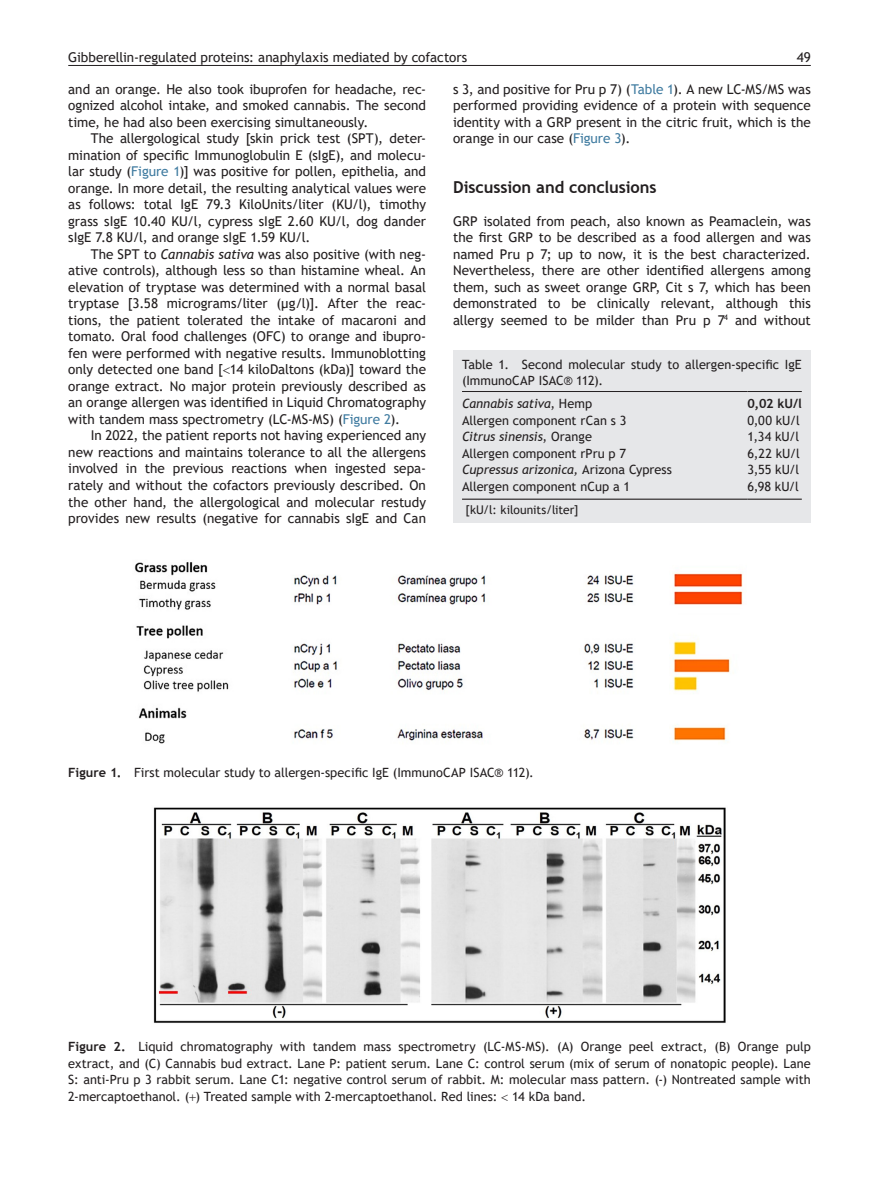
<style>
.page{position:relative;width:893px;height:1191px;background:#fff}
.page>*{position:absolute;margin:0;border:0;box-sizing:border-box;transform-origin:0 0}
.heading1{font:700 16.5px "Trebuchet MS";letter-spacing:-.005em;color:#231f20}
.para{font:13.5px/16.5px "Trebuchet MS";color:#231f20;text-align:justify}
.para_last{font:13.5px/16.5px "Trebuchet MS";color:#231f20;text-align:justify}
.para_first{font:13.5px/16.5px "Trebuchet MS";color:#231f20;text-align:justify}
.float_figure_figure{font:12.75px/16.5px "Trebuchet MS";color:#231f20;text-align:justify}
.table_body{font:12.75px "Trebuchet MS";color:#231f20}
.table_body-2{font:italic 12.75px "Trebuchet MS";letter-spacing:-.005em;color:#231f20}
.table_title{font:12.75px/16.5px "Trebuchet MS";color:#231f20}
.table_body-3{font:700 12.75px "Trebuchet MS";color:#231f20}
.table_footnote{font:12px "Trebuchet MS";letter-spacing:-.005em;color:#231f20}
.s1{color:#3f7ba0}
.s2{font-style:italic}
.s3{font-style:normal}
.s4{font-weight:700}
</style>
<div class="page">
<hr style="left:68px;top:65px;width:743px;height:1px;background:#231f20">
<div style="left:453px;top:350px;width:358px;height:173px;background:#e6e7e9"></div>
<hr style="left:462px;top:391px;width:285px;height:1px;background:#231f20">
<hr style="left:747px;top:391px;width:55px;height:1px;background:#231f20">
<hr style="left:462px;top:498px;width:285px;height:2px;background:#231f20">
<hr style="left:747px;top:498px;width:55px;height:2px;background:#231f20">
<img style="left:134px;top:562px;width:609px;height:182px">
<img style="left:153px;top:807px;width:573px;height:216px">
<p class="para" style="left:68px;top:48px;width:401px">Gibberellin-regulated proteins: anaphylaxis mediated by cofactors</p>
<p class="para" style="left:797px;top:48px;width:16px">49</p>
<p class="para_last" style="left:453px;top:81px;width:359px">s 3, and positive for Pru p 7) (<span class="s1">Table 1</span>). A new LC-MS/MS was performed providing evidence of a protein with sequence identity with a GRP present in the citric fruit, which is the orange in our case (<span class="s1">Figure 3</span>).</p>
<p class="heading1" style="left:453px;top:177px;width:205px">Discussion and conclusions</p>
<p class="para_first" style="left:453px;top:213px;width:359px">GRP isolated from peach, also known as Peamaclein, was the first GRP to be described as a food allergen and was named Pru p 7; up to now, it is the best characterized.<br>Nevertheless, there are other identified allergens among them, such as sweet orange GRP, Cit s 7, which has been demonstrated to be clinically relevant, although this allergy seemed to be milder than Pru p 7<sup>4</sup> and without</p>
<p class="para_first" style="left:68px;top:81px;width:359px">and an orange. He also took ibuprofen for headache, rec&shy;ognized alcohol intake, and smoked cannabis. The second time, he had also been exercising simultaneously.</p>
<p class="para" style="left:68px;top:130px;width:359px;text-indent:22px">The allergological study [skin prick test (SPT), deter&shy;mination of specific Immunoglobulin E (sIgE), and molecu&shy;lar study (<span class="s1">Figure 1</span>)] was positive for pollen, epithelia, and orange. In more detail, the resulting analytical values were as follows: total IgE 79.3 KiloUnits/liter (KU/l), timothy grass sIgE 10.40 KU/l, cypress sIgE 2.60 KU/l, dog dander sIgE 7.8 KU/l, and orange sIgE 1.59 KU/l.</p>
<p class="para" style="left:68px;top:246px;width:359px;text-indent:22px">The SPT to <span class="s2">Cannabis sativa</span> was also positive (with neg&shy;ative controls), although less so than histamine wheal. An elevation of tryptase was determined with a normal basal tryptase [3.58 micrograms/liter (µg/l)]. After the reac&shy;tions, the patient tolerated the intake of macaroni and tomato. Oral food challenges (OFC) to orange and ibupro&shy;fen were performed with negative results. Immunoblotting only detected one band [ 14 kiloDaltons (kDa)] toward the orange extract. No major protein previously described as an orange allergen was identified in Liquid Chromatography with tandem mass spectrometry (LC-MS-MS) (<span class="s1">Figure 2</span>).</p>
<p class="para_last" style="left:68px;top:427px;width:359px;text-indent:22px">In 2022, the patient reports not having experienced any new reactions and maintains tolerance to all the allergens involved in the previous reactions when ingested sepa&shy;rately and without the cofactors previously described. On the other hand, the allergological and molecular restudy provides new results (negative for cannabis sIgE and Can</p>
<p class="table_title" style="left:462px;top:356px;width:341px">Table 1. Second molecular study to allergen-specific IgE (ImmunoCAP ISAC® 112).</p>
<p class="table_body-2" style="left:462px;top:396px;width:132px">Cannabis sativa<span class="s3">, Hemp</span></p>
<p class="table_body-3" style="left:747px;top:396px;width:56px">0,02 kU/l</p>
<p class="table_body" style="left:462px;top:412px;width:166px">Allergen component rCan s 3</p>
<p class="table_body" style="left:747px;top:412px;width:54px">0,00 kU/l</p>
<p class="table_body-2" style="left:462px;top:429px;width:131px">Citrus sinensis<span class="s3">, Orange</span></p>
<p class="table_body" style="left:747px;top:429px;width:53px">1,34 kU/l</p>
<p class="table_body" style="left:462px;top:445px;width:166px">Allergen component rPru p 7</p>
<p class="table_body" style="left:747px;top:445px;width:54px">6,22 kU/l</p>
<p class="table_body-2" style="left:462px;top:462px;width:211px">Cupressus arizonica, <span class="s3">Arizona Cypress</span></p>
<p class="table_body" style="left:747px;top:462px;width:53px">3,55 kU/l</p>
<p class="table_body" style="left:462px;top:478px;width:170px">Allergen component nCup a 1</p>
<p class="table_body" style="left:747px;top:478px;width:53px">6,98 kU/l</p>
<p class="table_footnote" style="left:466px;top:502px;width:114px">[kU/l: kilounits/liter]</p>
<p class="float_figure_figure" style="left:68px;top:763px;width:467px"><span class="s4">Figure 1.</span> First molecular study to allergen-specific IgE (ImmunoCAP ISAC® 112).</p>
<p class="float_figure_figure" style="left:68px;top:1038px;width:744px"><span class="s4">Figure 2.</span> Liquid chromatography with tandem mass spectrometry (LC-MS-MS). (A) Orange peel extract, (B) Orange pulp extract, and (C) Cannabis bud extract. Lane P: patient serum. Lane C: control serum (mix of serum of nonatopic people). Lane S: anti-Pru p 3 rabbit serum. Lane C1: negative control serum of rabbit. M: molecular mass pattern. (-) Nontreated sample with 2-mercaptoethanol. ( ) Treated sample with 2-mercaptoethanol. Red lines: 14 kDa band.</p>
</div>
